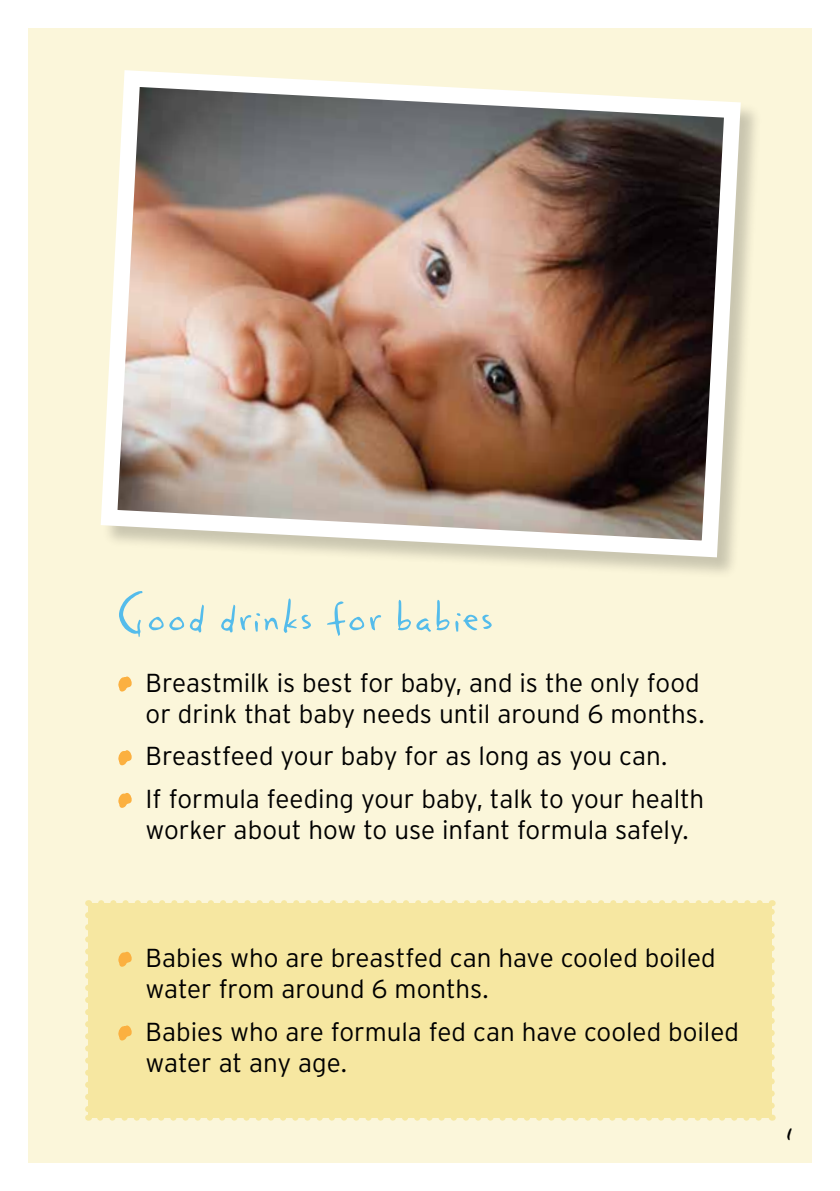
<style>
.page{position:relative;width:840px;height:1191px;background:#fff}
.page>*{position:absolute;margin:0;border:0;box-sizing:border-box;transform-origin:0 0}
.t1{font:60px "Rats Irreverence";letter-spacing:.005em;color:#54bceb}
.t2{font:40px "Rats Irreverence";color:#000}
.t3{font:300 26px/31.2px "Interstate";color:#000}
</style>
<div class="page">
<div style="left:28px;top:28px;width:783px;height:1134px;background:#fbf6da"></div>
<div style="left:88px;top:903px;width:683px;height:214px;background:#f6e7a1"></div>
<svg style="left:100px;top:1117px;width:665px;height:3px"></svg>
<svg style="left:85px;top:915px;width:6px;height:205px"></svg>
<svg style="left:769px;top:900px;width:5px;height:205px"></svg>
<svg style="left:88px;top:900px;width:671px;height:3px"></svg>
<svg style="left:118px;top:676px;width:14px;height:16px"></svg>
<svg style="left:118px;top:750px;width:14px;height:16px"></svg>
<svg style="left:118px;top:793px;width:14px;height:15px"></svg>
<svg style="left:118px;top:951px;width:14px;height:16px"></svg>
<svg style="left:118px;top:1025px;width:14px;height:16px"></svg>
<div style="left:102px;top:71px;width:660px;height:508px;background:#000;opacity:.2"></div>
<img style="left:101px;top:70px;width:647px;height:496px">
<h1 class="t1" style="left:115px;top:578px;width:380px">Good drinks for babies</h1>
<p class="t3" style="left:145px;top:666px;width:560px">Breastmilk is best for baby, and is the only food or drink that baby needs until around 6 months.</p>
<p class="t3" style="left:145px;top:734px;width:560px;line-height:42.6px">Breastfeed your baby for as long as you can.<br>If formula feeding your baby, talk to your health</p>
<p class="t3" style="left:145px;top:814px;width:544px">worker about how to use infant formula safely.</p>
<p class="t3" style="left:145px;top:941px;width:571px">Babies who are breastfed can have cooled boiled water from around 6 months.</p>
<p class="t3" style="left:145px;top:1015px;width:594px">Babies who are formula fed can have cooled boiled water at any age.</p>
<h2 class="t2" style="left:783px;top:1102px;width:12px">1</h2>
</div>
